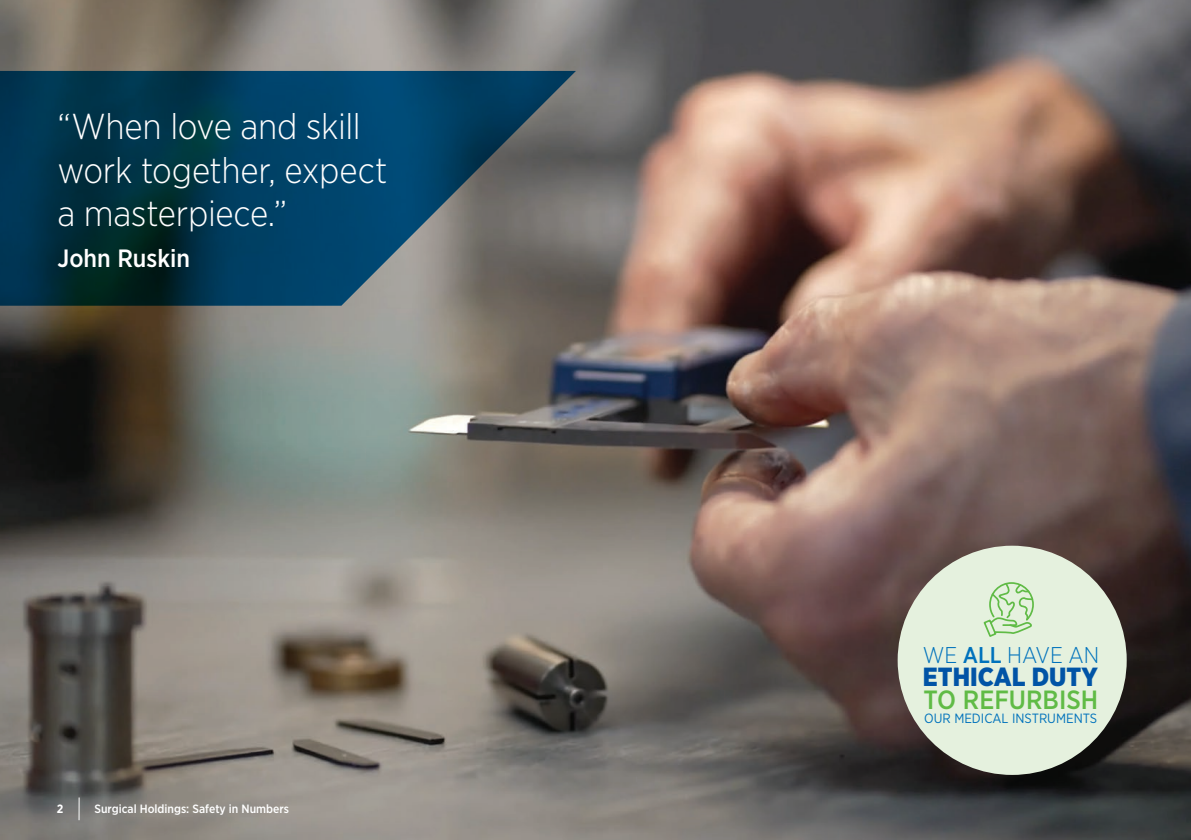
<style>
.page{position:relative;width:1191px;height:840px;background:#fff}
.page>*{position:absolute;margin:0;border:0;box-sizing:border-box;transform-origin:0 0}
.t1{font:300 36px/43.2px "Gotham Narrow";letter-spacing:-.005em;color:#fff}
.t2{font:500 26.4px "Gotham Narrow";color:#60bb46}
.t3{font:900 26.2px "Gotham Narrow";color:#0154a6}
.t4{font:500 25px "Gotham Narrow";color:#fff}
.t5{font:300 22.8px "Gotham Narrow";color:#0072bc}
.t6{font:13.4px "Gotham Narrow";color:#0072bc}
.t7{font:500 12px "Gotham Narrow";color:#fff}
.t8{font:700 12px "Gotham Narrow";color:#fff}
.s1{font-weight:500}
</style>
<div class="page">
<img style="left:0;top:0;width:1191px;height:839px">
<svg style="left:0;top:71px;width:576px;height:234px;background:#18455b"></svg>
<div style="left:897px;top:545px;width:229px;height:229px;background:#e5f1de;border-radius:50%"></div>
<svg style="left:983px;top:582px;width:51px;height:55px"></svg>
<svg style="left:79px;top:797px;width:1px;height:22px"></svg>
<p class="t1" style="left:57px;top:104px;width:331px">“When love and skill work together, expect a masterpiece.”</p>
<p class="t4" style="left:57px;top:242px;width:134px">John Ruskin</p>
<p class="t8" style="left:57px;top:800px;width:8px">2</p>
<p class="t7" style="left:94px;top:800px;width:196px">Surgical Holdings: Safety in Numbers</p>
<p class="t5" style="left:922px;top:641px;width:178px">WE <span class="s1">ALL</span> HAVE AN</p>
<p class="t2" style="left:923px;top:682px;width:176px">TO REFURBISH</p>
<p class="t6" style="left:924px;top:709px;width:174px">OUR MEDICAL INSTRUMENTS</p>
<p class="t3" style="left:923px;top:659px;width:176px">ETHICAL DUTY</p>
</div>
